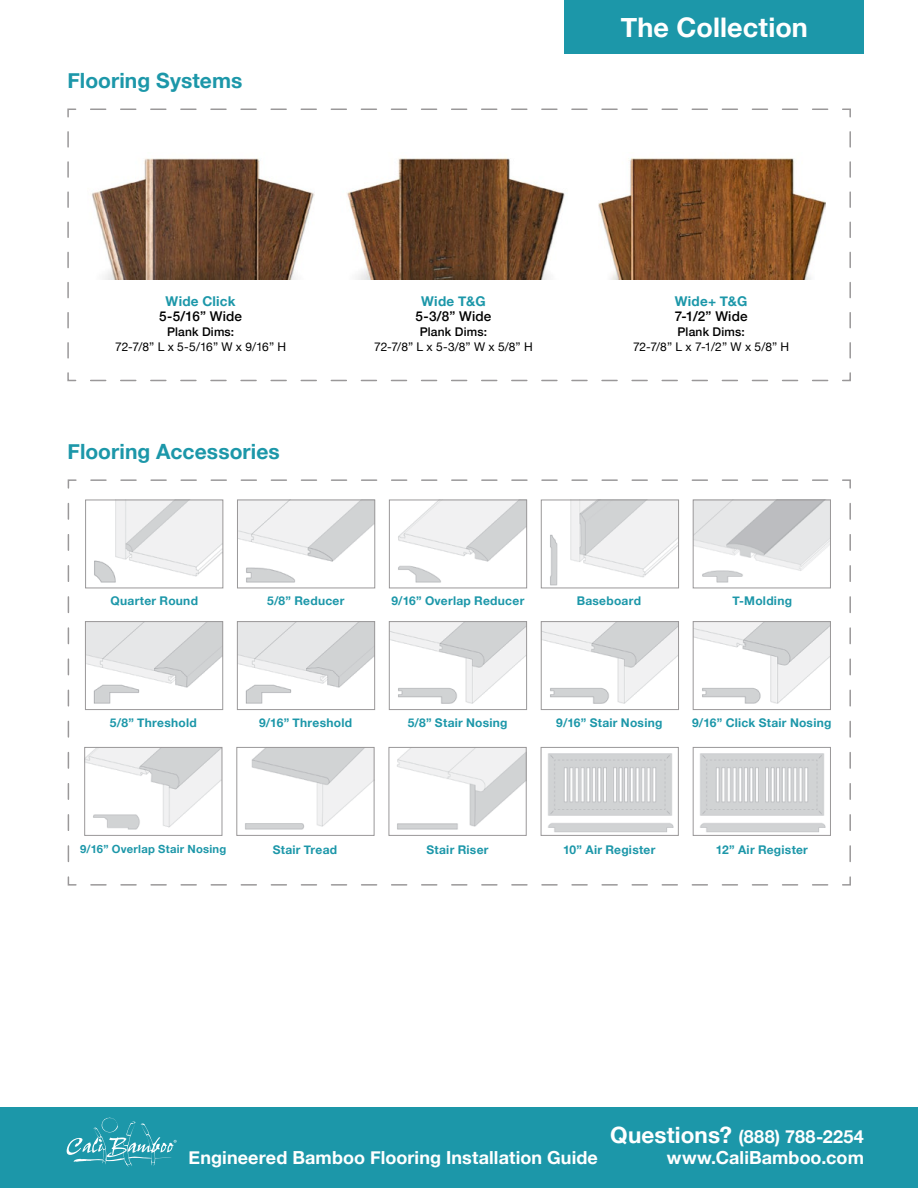
<style>
.page{position:relative;width:918px;height:1188px;background:#fff}
.page>*{position:absolute;margin:0;border:0;box-sizing:border-box;transform-origin:0 0}
.t1{font:700 27px "Helvetica Neue";letter-spacing:.005em;color:#fff}
.t2{font:700 21px "Helvetica Neue";letter-spacing:.005em;color:#1c97a9}
.t3{font:700 18px "Helvetica Neue";letter-spacing:.005em;color:#fff}
.t4{font:500 13.5px "Helvetica Neue";letter-spacing:.01em;color:#000}
.t5{font:700 13.5px "Helvetica Neue";letter-spacing:.02em;color:#1c97a9}
.t6{font:700 12px "Helvetica Neue";letter-spacing:.025em;color:#1c97a9}
.t7{font:12px "Helvetica Neue";letter-spacing:-.005em;color:#000}
.t8{font:500 12px "Helvetica Neue";letter-spacing:.015em;color:#000}
.t9{font:700 11.25px "Helvetica Neue";letter-spacing:.025em;color:#1c97a9}
.s1{font-size:22.5px}
</style>
<div class="page">
<div style="left:0;top:1107px;width:918px;height:81px;background:#1c97a9"></div>
<div style="left:565px;top:0;width:299px;height:54px;background:#1c97a9"></div>
<svg style="left:67px;top:1117px;width:110px;height:50px"></svg>
<svg style="left:67px;top:108px;width:784px;height:274px"></svg>
<svg style="left:67px;top:479px;width:784px;height:407px"></svg>
<img style="left:87px;top:502px;width:134px;height:84px">
<div style="left:85px;top:500px;width:138px;height:88px;border:1px solid #9a9899"></div>
<img style="left:87px;top:623px;width:134px;height:85px">
<div style="left:85px;top:621px;width:138px;height:89px;border:1px solid #9a9899"></div>
<img style="left:543px;top:502px;width:134px;height:84px">
<div style="left:541px;top:500px;width:138px;height:88px;border:1px solid #9a9899"></div>
<img style="left:543px;top:749px;width:133px;height:85px">
<div style="left:541px;top:747px;width:137px;height:89px;border:1px solid #9a9899"></div>
<img style="left:391px;top:749px;width:133px;height:85px">
<div style="left:389px;top:747px;width:137px;height:89px;border:1px solid #9a9899"></div>
<img style="left:391px;top:623px;width:134px;height:85px">
<div style="left:389px;top:621px;width:138px;height:89px;border:1px solid #9a9899"></div>
<img style="left:695px;top:749px;width:134px;height:85px">
<div style="left:693px;top:747px;width:138px;height:89px;border:1px solid #9a9899"></div>
<img style="left:239px;top:502px;width:134px;height:84px">
<div style="left:237px;top:500px;width:138px;height:88px;border:1px solid #9a9899"></div>
<img style="left:239px;top:749px;width:133px;height:85px">
<div style="left:237px;top:747px;width:137px;height:89px;border:1px solid #9a9899"></div>
<img style="left:695px;top:502px;width:134px;height:84px">
<div style="left:693px;top:500px;width:138px;height:88px;border:1px solid #9a9899"></div>
<img style="left:340px;top:152px;width:227px;height:128px">
<img style="left:87px;top:152px;width:227px;height:128px">
<img style="left:598px;top:152px;width:227px;height:128px">
<img style="left:695px;top:623px;width:134px;height:85px">
<div style="left:693px;top:621px;width:138px;height:89px;border:1px solid #9a9899"></div>
<img style="left:239px;top:623px;width:134px;height:85px">
<div style="left:237px;top:621px;width:138px;height:89px;border:1px solid #9a9899"></div>
<img style="left:87px;top:749px;width:133px;height:85px">
<div style="left:85px;top:747px;width:137px;height:89px;border:1px solid #9a9899"></div>
<img style="left:543px;top:623px;width:134px;height:85px">
<div style="left:541px;top:621px;width:138px;height:89px;border:1px solid #9a9899"></div>
<img style="left:391px;top:502px;width:134px;height:84px">
<div style="left:389px;top:500px;width:138px;height:88px;border:1px solid #9a9899"></div>
<h2 class="t2" style="left:68px;top:64px;width:176px">Flooring Systems</h2>
<p class="t5" style="left:166px;top:290px;width:72px">Wide Click</p>
<p class="t4" style="left:159px;top:305px;width:84px">5-5/16” Wide</p>
<p class="t8" style="left:167px;top:322px;width:69px">Plank Dims:</p>
<p class="t7" style="left:115px;top:338px;width:172px">72-7/8” L x 5-5/16” W x 9/16” H</p>
<h2 class="t2" style="left:68px;top:435px;width:214px">Flooring Accessories</h2>
<h1 class="t1" style="left:621px;top:6px;width:189px">The Collection</h1>
<p class="t5" style="left:421px;top:290px;width:66px">Wide T&amp;G</p>
<p class="t4" style="left:416px;top:305px;width:77px">5-3/8” Wide</p>
<p class="t8" style="left:420px;top:322px;width:69px">Plank Dims:</p>
<p class="t7" style="left:374px;top:338px;width:160px">72-7/8” L x 5-3/8” W x 5/8” H</p>
<p class="t5" style="left:675px;top:290px;width:74px">Wide+ T&amp;G</p>
<p class="t4" style="left:675px;top:305px;width:74px">7-1/2” Wide</p>
<p class="t8" style="left:678px;top:322px;width:69px">Plank Dims:</p>
<p class="t7" style="left:633px;top:338px;width:158px">72-7/8” L x 7-1/2” W x 5/8” H</p>
<p class="t6" style="left:110px;top:592px;width:89px">Quarter Round</p>
<p class="t6" style="left:392px;top:592px;width:134px">9/16” Overlap Reducer</p>
<p class="t6" style="left:267px;top:592px;width:79px">5/8” Reducer</p>
<p class="t6" style="left:577px;top:592px;width:66px">Baseboard</p>
<p class="t6" style="left:732px;top:592px;width:61px">T-Molding</p>
<p class="t6" style="left:259px;top:713px;width:94px">9/16” Threshold</p>
<p class="t6" style="left:692px;top:713px;width:141px">9/16” Click Stair Nosing</p>
<p class="t6" style="left:556px;top:713px;width:108px">9/16” Stair Nosing</p>
<p class="t6" style="left:110px;top:713px;width:88px">5/8” Threshold</p>
<p class="t6" style="left:408px;top:713px;width:101px">5/8” Stair Nosing</p>
<p class="t9" style="left:80px;top:840px;width:148px">9/16” Overlap Stair Nosing</p>
<p class="t6" style="left:273px;top:840px;width:66px">Stair Tread</p>
<p class="t6" style="left:426px;top:840px;width:64px">Stair Riser</p>
<p class="t6" style="left:563px;top:840px;width:94px">10” Air Register</p>
<p class="t6" style="left:716px;top:840px;width:94px">12” Air Register</p>
<h3 class="t3" style="left:610px;top:1122px;width:255px"><span class="s1">Questions?</span> (888) 788-2254</h3>
<h3 class="t3" style="left:189px;top:1143px;width:411px">Engineered Bamboo Flooring Installation Guide</h3>
<h3 class="t3" style="left:667px;top:1143px;width:199px">www.CaliBamboo.com</h3>
</div>
